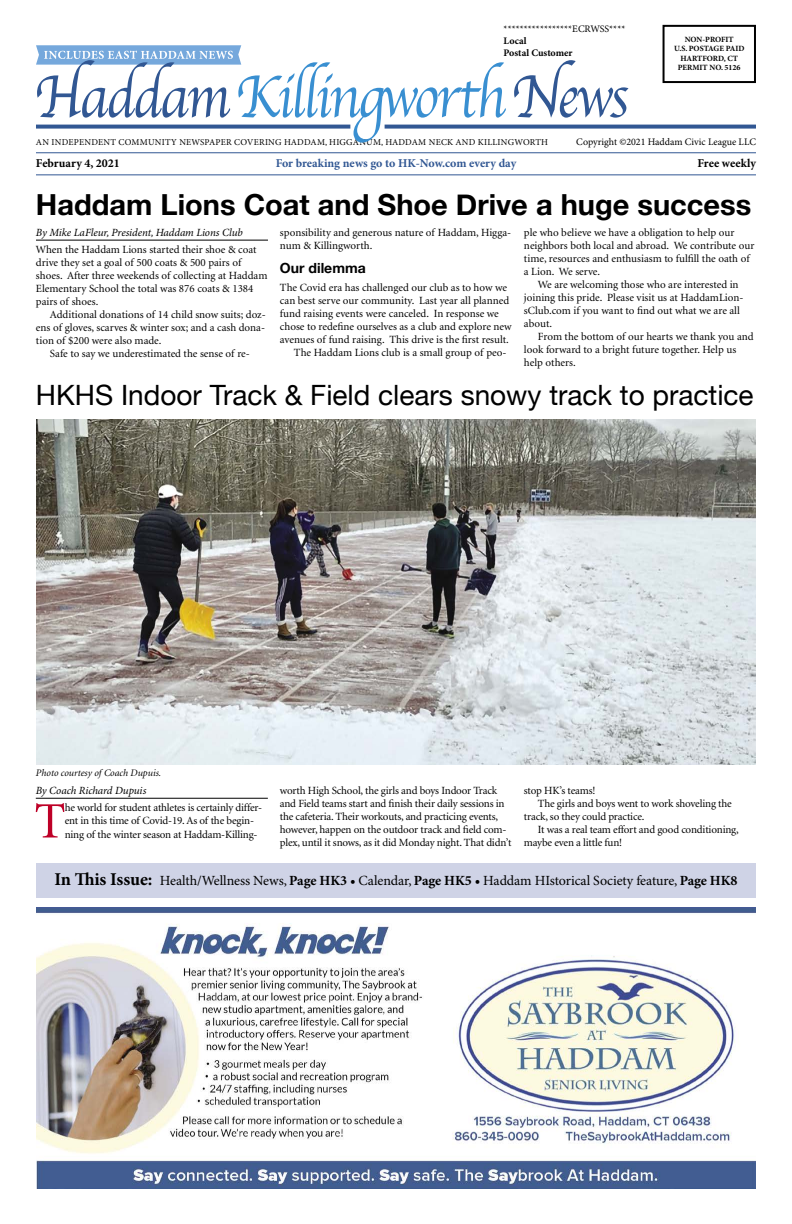
<style>
.page{position:relative;width:792px;height:1224px;background:#fff}
.page>*{position:absolute;margin:0;border:0;box-sizing:border-box;transform-origin:0 0}
.t1{font:63px "Apple Chancery";letter-spacing:-.045em;color:#398fd1;scale:.89 1}
.t2{font:51px "Minion";color:#be0027}
.t3{font:700 29px "Helvetica Neue";color:#000}
.t4{font:28px "Helvetica Neue";color:#000}
.t5{font:14px "Minion Pro";letter-spacing:-.005em;color:#000}
.t6{font:700 14px "Helvetica Neue";color:#000}
.t7{font:700 12px "Minion Pro";letter-spacing:-.005em;color:#315793}
.t8{font:700 12px "Minion Pro";color:#000}
.t9{font:11px/13px "Minion";letter-spacing:-.005em;color:#000}
.t10{font:italic 11px "Minion Pro";letter-spacing:-.005em;color:#000}
.t11{font:10px "Minion Pro";color:#000}
.t12{font:italic 10px "Minion";color:#000}
.t13{font:700 10px/12px "Minion Pro";color:#000}
.t14{font:9px "Minion Pro";letter-spacing:.025em;color:#000}
.t15{font:700 8px/9.6px "Minion Pro";color:#000;text-align:center}
.s1{color:#315793}
.s2{font-weight:700;font-size:18px}
.s3{font-weight:700}
</style>
<div class="page">
<div style="left:36px;top:863px;width:720px;height:34px;background:#cfd3e6"></div>
<svg style="left:36px;top:45px;width:205px;height:20px;background:#8cb6e1"></svg>
<hr style="left:36px;top:152px;width:720px;height:1px;background:#315793">
<hr style="left:36px;top:174px;width:720px;height:1px;background:#315793">
<svg style="left:36px;top:125px;width:314px;height:4px"></svg>
<svg style="left:385px;top:125px;width:371px;height:4px"></svg>
<div style="left:663px;top:25px;width:93px;height:58px;border:2px solid #000"></div>
<hr style="left:36px;top:798px;width:232px;height:1px;background:#000">
<img style="left:36px;top:908px;width:720px;height:280px">
<hr style="left:36px;top:240px;width:232px;height:1px;background:#000">
<img style="left:36px;top:419px;width:720px;height:346px">
<p class="t11" style="left:504px;top:23px;width:123px">*****************ECRWSS****</p>
<p class="t13" style="left:504px;top:35px;width:70px">Local<br>Postal Customer</p>
<p class="t15" style="left:674px;top:35px;width:72px">NON-PROFIT<br>U.S. POSTAGE PAID<br>HARTFORD, CT<br>PERMIT NO. 5126</p>
<h1 class="t1" style="left:34px;top:46px;width:669px"><span class="s1">Haddam</span>Killingworth<span class="s1">News</span></h1>
<p class="t14" style="left:36px;top:137px;width:514px">AN INDEPENDENT COMMUNITY NEWSPAPER COVERING HADDAM, HIGGANUM, HADDAM NECK AND KILLINGWORTH</p>
<p class="t11" style="left:576px;top:136px;width:181px">Copyright ©2021 Haddam Civic League LLC</p>
<p class="t8" style="left:36px;top:156px;width:85px">February 4, 2021</p>
<p class="t7" style="left:276px;top:156px;width:242px">For breaking news go to HK-Now.com every day</p>
<p class="t8" style="left:698px;top:156px;width:60px">Free weekly</p>
<h3 class="t3" style="left:36px;top:182px;width:717px">Haddam Lions Coat and Shoe Drive a huge success</h3>
<p class="t10" style="left:36px;top:226px;width:208px">By Mike LaFleur, President, Haddam Lions Club</p>
<p class="t9" style="left:36px;top:244px;width:233px">When the Haddam Lions started their shoe &amp; coat drive they set a goal of 500 coats &amp; 500 pairs of shoes. After three weekends of collecting at Haddam Elementary School the total was 876 coats &amp; 1384 pairs of shoes.</p>
<p class="t9" style="left:36px;top:309px;width:231px;text-align:justify;text-indent:14px">Additional donations of 14 child snow suits; doz&shy;ens of gloves, scarves &amp; winter sox; and a cash dona&shy;tion of $200 were also made.</p>
<p class="t9" style="left:50px;top:348px;width:201px">Safe to say we underestimated the sense of re-</p>
<p class="t9" style="left:280px;top:227px;width:233px">sponsibility and generous nature of Haddam, Higga&shy;num &amp; Killingworth.</p>
<p class="t6" style="left:280px;top:257px;width:87px">Our dilemma</p>
<p class="t9" style="left:280px;top:281px;width:229px">The Covid era has challenged our club as to how we</p>
<p class="t9" style="left:280px;top:294px;width:231px">can best serve our community. Last year all planned</p>
<p class="t9" style="left:280px;top:307px;width:220px">fund raising events were canceled. In response we</p>
<p class="t9" style="left:280px;top:320px;width:233px">chose to redefine ourselves as a club and explore new</p>
<p class="t9" style="left:280px;top:333px;width:230px">avenues of fund raising. This drive is the first result.</p>
<p class="t9" style="left:294px;top:346px;width:214px">The Haddam Lions club is a small group of peo-</p>
<p class="t9" style="left:524px;top:227px;width:232px">ple who believe we have a obligation to help our neighbors both local and abroad. We contribute our time, resources and enthusiasm to fulfill the oath of a Lion. We serve.</p>
<p class="t9" style="left:524px;top:279px;width:221px;text-indent:14px">We are welcoming those who are interested in joining this pride. Please visit us at HaddamLion&shy;sClub.com if you want to find out what we are all about.</p>
<p class="t9" style="left:524px;top:331px;width:231px;text-indent:14px">From the bottom of our hearts we thank you and look forward to a bright future together. Help us help others.</p>
<h3 class="t4" style="left:36px;top:375px;width:719px">HKHS Indoor Track &amp; Field clears snowy track to practice</h3>
<p class="t12" style="left:36px;top:767px;width:127px">Photo courtesy of Coach Dupuis.</p>
<p class="t10" style="left:36px;top:784px;width:112px">By Coach Richard Dupuis</p>
<h2 class="t2" style="left:35px;top:796px;width:32px">T</h2>
<p class="t9" style="left:65px;top:802px;width:199px">he world for student athletes is certainly differ&shy;ent in this time of Covid-19. As of the begin&shy;ning of the winter season at Haddam-Killing-</p>
<p class="t9" style="left:280px;top:785px;width:233px">worth High School, the girls and boys Indoor Track and Field teams start and finish their daily sessions in the cafeteria. Their workouts, and practicing events, however, happen on the outdoor track and field com&shy;plex, until it snows, as it did Monday night. That didn’t</p>
<p class="t9" style="left:524px;top:785px;width:73px">stop HK’s teams!</p>
<p class="t9" style="left:538px;top:798px;width:195px">The girls and boys went to work shoveling the</p>
<p class="t9" style="left:524px;top:811px;width:122px">track, so they could practice.</p>
<p class="t9" style="left:538px;top:824px;width:203px">It was a real team effort and good conditioning,</p>
<p class="t9" style="left:524px;top:837px;width:100px">maybe even a little fun!</p>
<p class="t5" style="left:54px;top:872px;width:685px"><span class="s2">In This Issue:</span> Health/Wellness News, <span class="s3">Page HK3 •</span> Calendar, <span class="s3">Page HK5 •</span> Haddam HIstorical Society feature, <span class="s3">Page HK8</span></p>
</div>
